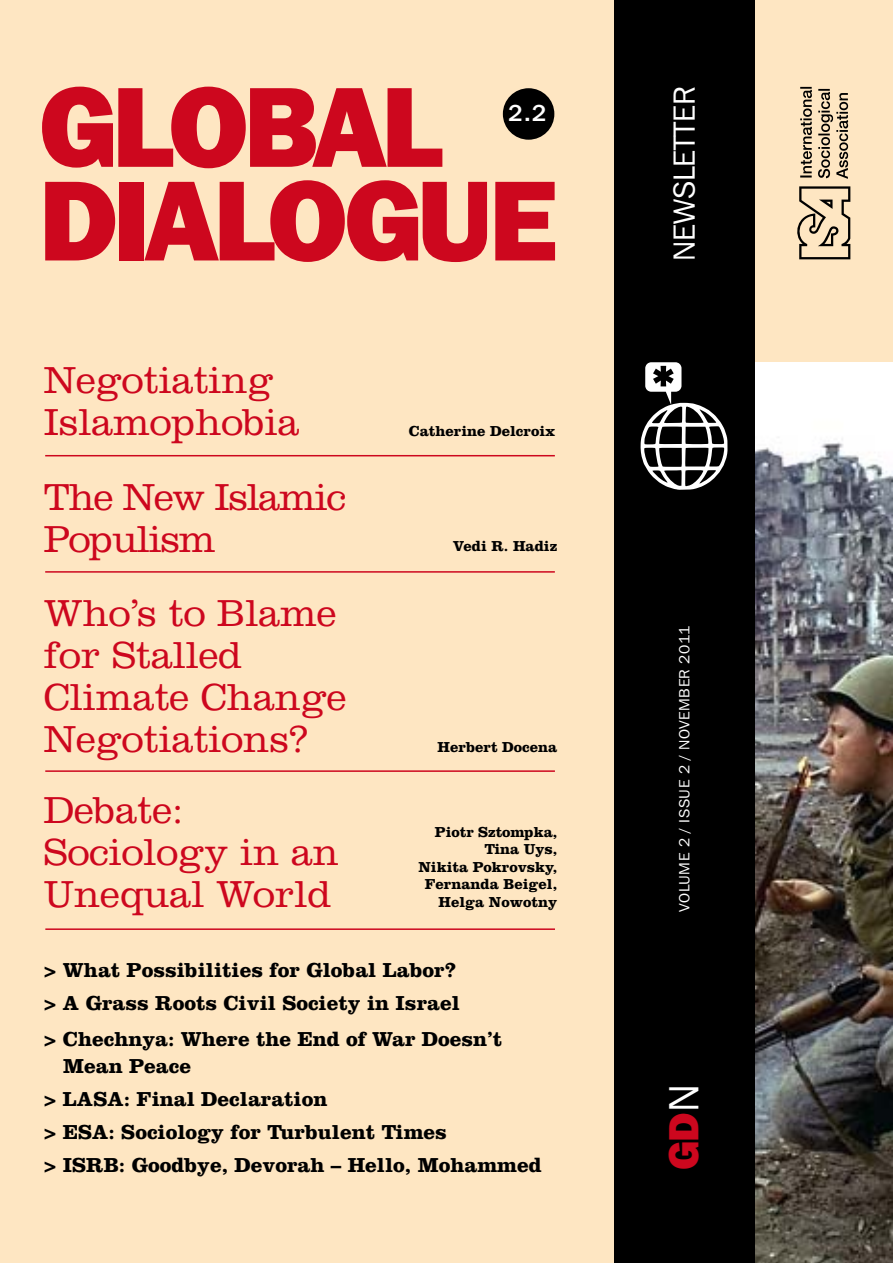
<style>
.page{position:relative;width:893px;height:1263px;background:#fff}
.page>*{position:absolute;margin:0;border:0;box-sizing:border-box;transform-origin:0 0}
.t1{font:800 113.25px/93.6px "Franklin Gothic IT Cby BT";letter-spacing:-.04em;color:#cd071e}
.t2{font:800 42px "Franklin Gothic IT Cby BT";color:#cd071e}
.t3{font:300 39px/42px "Clarendon";color:#cd071e}
.t4{font:300 39px/42px "Clarendon";letter-spacing:-.03em;color:#cd071e}
.t5{font:30.45px "Franklin Gothic IT Cby BT";color:#fff}
.t6{font:500 23.1px "Franklin Gothic IT Cby BT";color:#fff;scale:1.05 1}
.t7{font:700 21px/33px "Clarendon";color:#000}
.t8{font:700 15px/17.5px "Clarendon";color:#000;text-align:right}
.t9{font:14.7px "Franklin Gothic IT Cby BT";letter-spacing:.03em;color:#fff;scale:1.05 1}
.s1{font-weight:400;color:#fff}
</style>
<div class="page">
<div style="left:0;top:0;width:892px;height:1263px;background:#fee6c2"></div>
<img style="left:754px;top:362px;width:138px;height:901px">
<div style="left:614px;top:0;width:140px;height:1263px;background:#000"></div>
<hr style="left:45px;top:455px;width:510px;height:1px;background:#cd071e">
<hr style="left:45px;top:770px;width:510px;height:2px;background:#cd071e">
<hr style="left:45px;top:928px;width:510px;height:2px;background:#cd071e">
<hr style="left:45px;top:571px;width:510px;height:2px;background:#cd071e">
<div style="left:503px;top:88px;width:51px;height:52px;background:#000;border-radius:50%"></div>
<svg style="left:640px;top:362px;width:87px;height:128px"></svg>
<svg style="left:818px;top:89px;width:30px;height:90px"></svg>
<svg style="left:800px;top:87px;width:11px;height:91px"></svg>
<svg style="left:797px;top:186px;width:53px;height:73px"></svg>
<h1 class="t1" style="left:39px;top:92px;width:522px">GLOBAL<br>DIALOGUE</h1>
<p class="t6" style="left:508px;top:104px;width:38px">2.2</p>
<h3 class="t3" style="left:44px;top:363px;width:257px">Negotiating<br>Islamophobia</h3>
<h3 class="t4" style="left:44px;top:480px;width:304px">The New Islamic<br>Populism</h3>
<h3 class="t3" style="left:44px;top:597px;width:304px">Who’s to Blame for Stalled<br>Climate Change<br>Negotiations?</h3>
<h3 class="t3" style="left:44px;top:793px;width:296px">Debate:<br>Sociology in an<br>Unequal World</h3>
<p class="t8" style="left:409px;top:424px;width:148px">Catherine Delcroix</p>
<p class="t8" style="left:453px;top:539px;width:106px">Vedi R. Hadiz</p>
<p class="t8" style="left:437px;top:739px;width:121px">Herbert Docena</p>
<p class="t8" style="left:418px;top:824px;width:140px">Piotr Sztompka,<br>Tina Uys,<br>Nikita Pokrovsky,<br>Fernanda Beigel,<br>Helga Nowotny</p>
<p class="t7" style="left:44px;top:956px;width:417px">&gt; What Possibilities for Global Labor? &gt; A Grass Roots Civil Society in Israel</p>
<p class="t7" style="left:63px;top:1028px;width:440px;line-height:27px;text-indent:-19px">&gt; Chechnya: Where the End of War Doesn’t<br>Mean Peace</p>
<p class="t7" style="left:44px;top:1085px;width:499px">&gt; LASA: Final Declaration<br>&gt; ESA: Sociology for Turbulent Times<br>&gt; ISRB: Goodbye, Devorah – Hello, Mohammed</p>
<h3 class="t5" style="left:672px;top:261px;width:176px;rotate:-90deg">NEWSLETTER</h3>
<p class="t9" style="left:678px;top:912px;width:274px;rotate:-90deg">VOLUME 2 / ISSUE 2 / NOVEMBER 2011</p>
<h2 class="t2" style="left:667px;top:1170px;width:88px;rotate:-90deg">GD<span class="s1">N</span></h2>
</div>
